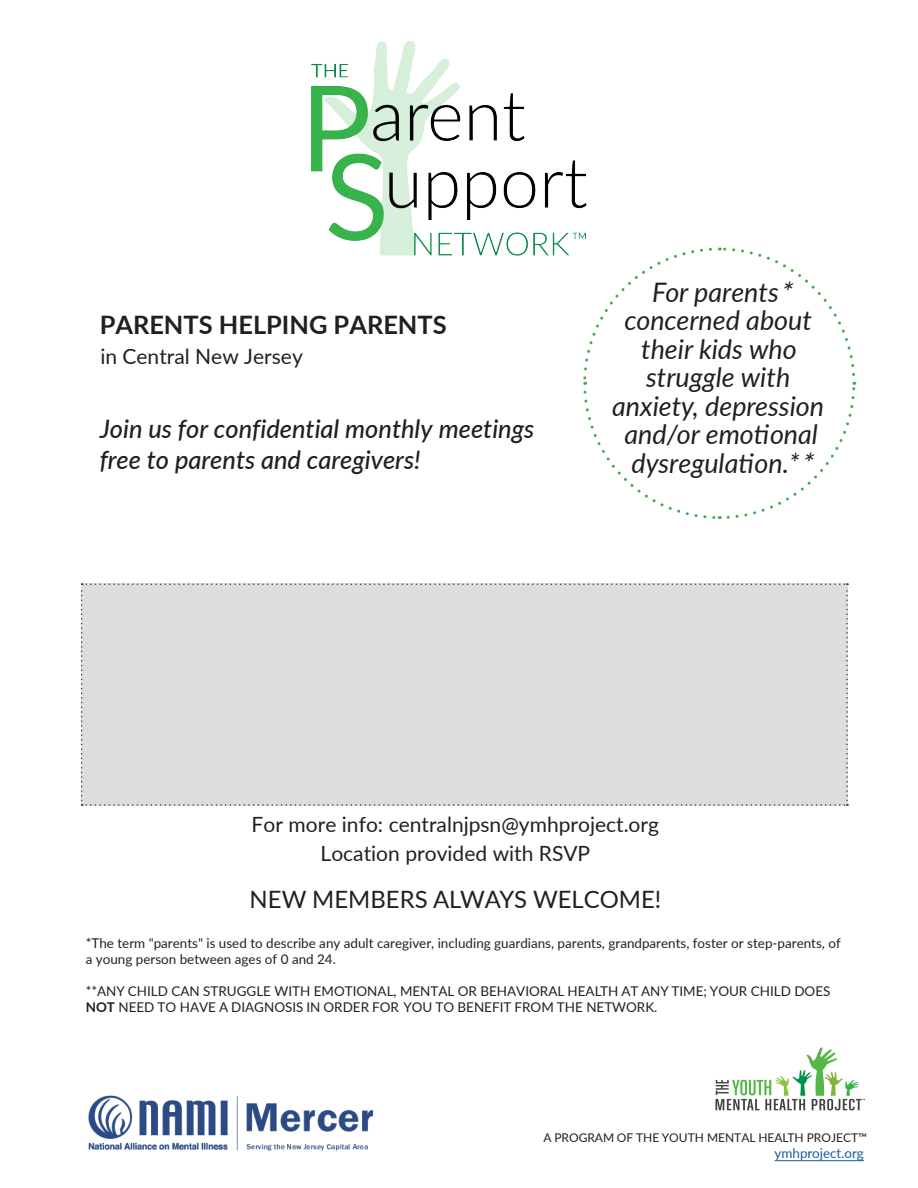
<style>
.page{position:relative;width:918px;height:1188px;background:#fff}
.page>*{position:absolute;margin:0;border:0;box-sizing:border-box;transform-origin:0 0}
.t1{font:italic 26.85px/28.3px "Lato";color:#231f20;text-align:center}
.t2{font:italic 500 25.35px/30.5px "Lato";color:#231f20}
.t3{font:700 25.35px "Lato";color:#231f20}
.t4{font:23.85px "Lato";color:#231f20}
.t5{font:21px/28.5px "Lato";color:#231f20;text-align:center}
.t6{font:13.5px/16.2px "Lato";color:#231f20}
.t7{font:13.5px "Lato";color:#175d9e}
.t8{font:12px "Lato";color:#231f20}
.s1{font-style:inherit}
.s2{font-weight:700}
</style>
<div class="page">
<img style="left:311px;top:41px;width:276px;height:214px">
<svg style="left:582px;top:246px;width:275px;height:274px"></svg>
<svg style="left:716px;top:1047px;width:149px;height:63px"></svg>
<div style="left:81px;top:584px;width:767px;height:222px;background:#dedddd"></div>
<img style="left:88px;top:1095px;width:286px;height:56px">
<hr style="left:775px;top:1160px;width:89px;height:1px;background:#175d9e">
<p class="t3" style="left:100px;top:306px;width:348px">PARENTS HELPING PARENTS</p>
<p class="t5" style="left:100px;top:342px;width:204px">in Central New Jersey</p>
<p class="t2" style="left:100px;top:413px;width:436px">Join us for confidential monthly meetings free to parents and caregivers!</p>
<p class="t1" style="left:612px;top:277px;width:213px">For parents<span class="s1">* </span>concerned about their kids who struggle with anxiety, depression and/or emotional dysregulation.*<span class="s1">*</span></p>
<h3 class="t5" style="left:252px;top:810px;width:409px">For more info: centralnjpsn@ymhproject.org<br>Location provided with RSVP</h3>
<h3 class="t4" style="left:250px;top:882px;width:413px">NEW MEMBERS ALWAYS WELCOME!</h3>
<p class="t6" style="left:86px;top:934px;width:757px">*The term "parents" is used to describe any adult caregiver, including guardians, parents, grandparents, foster or step-parents, of a young person between ages of 0 and 24.</p>
<p class="t6" style="left:86px;top:982px;width:746px">**ANY CHILD CAN STRUGGLE WITH EMOTIONAL, MENTAL OR BEHAVIORAL HEALTH AT ANY TIME; YOUR CHILD DOES<br><span class="s2">NOT</span> NEED TO HAVE A DIAGNOSIS IN ORDER FOR YOU TO BENEFIT FROM THE NETWORK.</p>
<p class="t8" style="left:544px;top:1129px;width:325px">A PROGRAM OF THE YOUTH MENTAL HEALTH PROJECT™</p>
<p class="t7" style="left:775px;top:1144px;width:91px">ymhproject.org</p>
</div>
